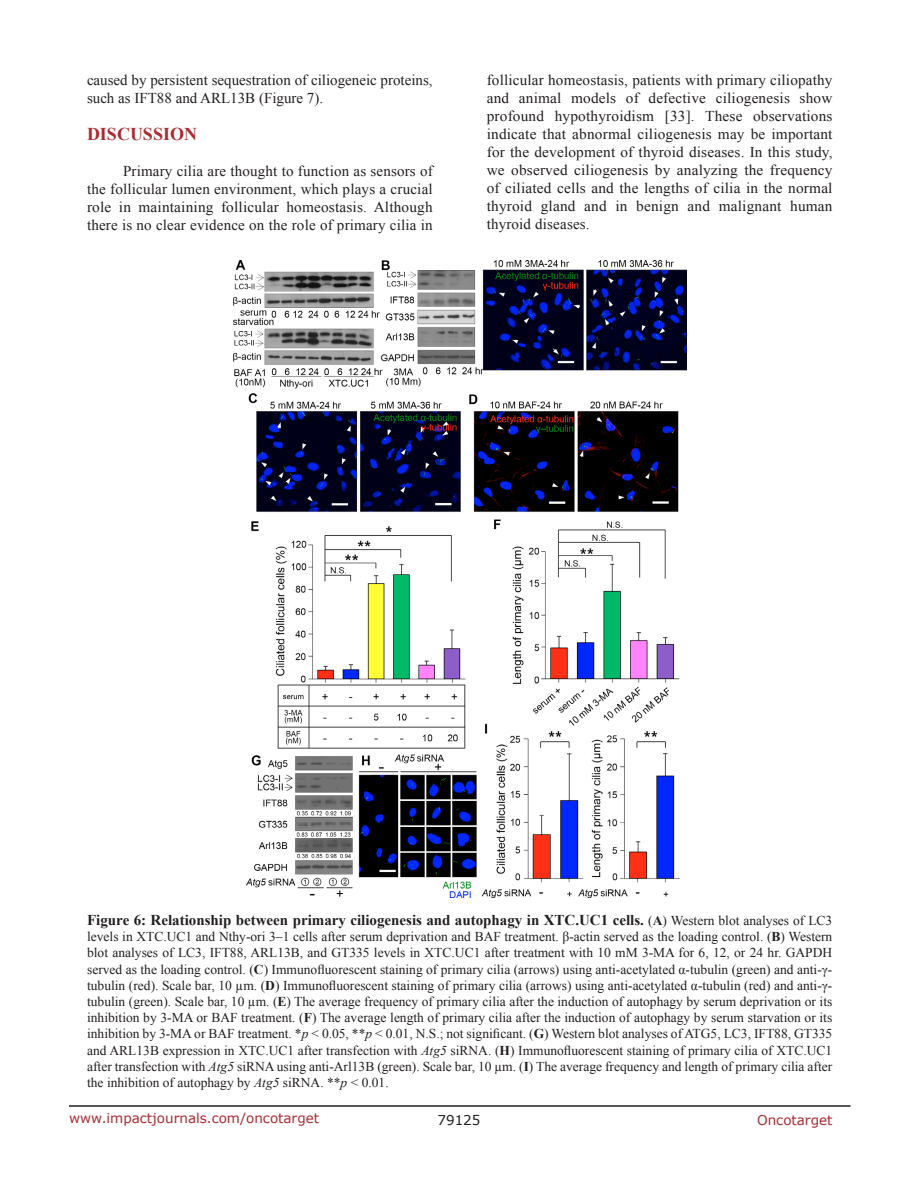
<style>
.page{position:relative;width:918px;height:1188px;background:#fff}
.page>*{position:absolute;margin:0;border:0;box-sizing:border-box;transform-origin:0 0}
.Heading{font:700 18px "Times New Roman";color:#ac2b31}
.BodyText{font:15px/18px "Times New Roman";letter-spacing:.01em;color:#231f20;text-align:justify}
.FigureText{font:700 15px "Times New Roman";color:#231f20}
.FigureText-2{font:13.5px/16.2px "Times New Roman";color:#231f20;text-align:justify}
.t1{font:13.5px "Verdana";color:#ac2b31}
.t2{font:13.5px "Verdana";color:#231f20}
.s1{font-weight:400;font-size:13.5px}
.s2{font-size:13.5px}
.s3{font-weight:700}
.s4{font-style:italic}
</style>
<div class="page">
<hr style="left:69px;top:1105px;width:781px;height:2px;background:#231f20">
<img style="left:233px;top:261px;width:453px;height:637px">
<p class="BodyText" style="left:87px;top:71px;width:347px">caused by persistent sequestration of ciliogeneic proteins, such as IFT88 and ARL13B (Figure 7).</p>
<p class="Heading" style="left:87px;top:122px;width:112px">DISCUSSION</p>
<p class="BodyText" style="left:87px;top:162px;width:347px;text-indent:36px">Primary cilia are thought to function as sensors of the follicular lumen environment, which plays a crucial role in maintaining follicular homeostasis. Although there is no clear evidence on the role of primary cilia in</p>
<p class="BodyText" style="left:487px;top:71px;width:347px">follicular homeostasis, patients with primary ciliopathy and animal models of defective ciliogenesis show profound hypothyroidism [33]. These observations indicate that abnormal ciliogenesis may be important for the development of thyroid diseases. In this study, we observed ciliogenesis by analyzing the frequency of ciliated cells and the lengths of cilia in the normal thyroid gland and in benign and malignant human thyroid diseases.</p>
<p class="FigureText" style="left:87px;top:910px;width:747px">Figure 6: Relationship between primary ciliogenesis and autophagy in XTC.UC1 cells. <span class="s1">(</span><span class="s2">A</span><span class="s1">) Western blot analyses of LC3</span></p>
<p class="FigureText-2" style="left:87px;top:928px;width:747px">levels in XTC.UC1 and Nthy-ori 3–1 cells after serum deprivation and BAF treatment. β-actin served as the loading control. (<span class="s3">B</span>) Western blot analyses of LC3, IFT88, ARL13B, and GT335 levels in XTC.UC1 after treatment with 10 mM 3-MA for 6, 12, or 24 hr. GAPDH served as the loading control. (<span class="s3">C</span>) Immunofluorescent staining of primary cilia (arrows) using anti-acetylated α-tubulin (green) and anti-γ&shy;tubulin (red). Scale bar, 10 µm. (<span class="s3">D</span>) Immunofluorescent staining of primary cilia (arrows) using anti-acetylated α-tubulin (red) and anti-γ&shy;tubulin (green). Scale bar, 10 µm. (<span class="s3">E</span>) The average frequency of primary cilia after the induction of autophagy by serum deprivation or its inhibition by 3-MA or BAF treatment. (<span class="s3">F</span>) The average length of primary cilia after the induction of autophagy by serum starvation or its inhibition by 3-MA or BAF treatment. *<span class="s4">p</span> &lt; 0.05, **<span class="s4">p</span> &lt; 0.01, N.S.; not significant. (<span class="s3">G</span>) Western blot analyses of ATG5, LC3, IFT88, GT335 and ARL13B expression in XTC.UC1 after transfection with <span class="s4">Atg5</span> siRNA. (<span class="s3">H</span>) Immunofluorescent staining of primary cilia of XTC.UC1 after transfection with <span class="s4">Atg5</span> siRNA using anti-Arl13B (green). Scale bar, 10 µm. (<span class="s3">I</span>) The average frequency and length of primary cilia after the inhibition of autophagy by <span class="s4">Atg5</span> siRNA. **<span class="s4">p</span> &lt; 0.01.</p>
<p class="t1" style="left:69px;top:1109px;width:252px">www.impactjournals.com/oncotarget</p>
<p class="t2" style="left:438px;top:1111px;width:44px">79125</p>
<p class="t1" style="left:757px;top:1111px;width:77px">Oncotarget</p>
</div>
